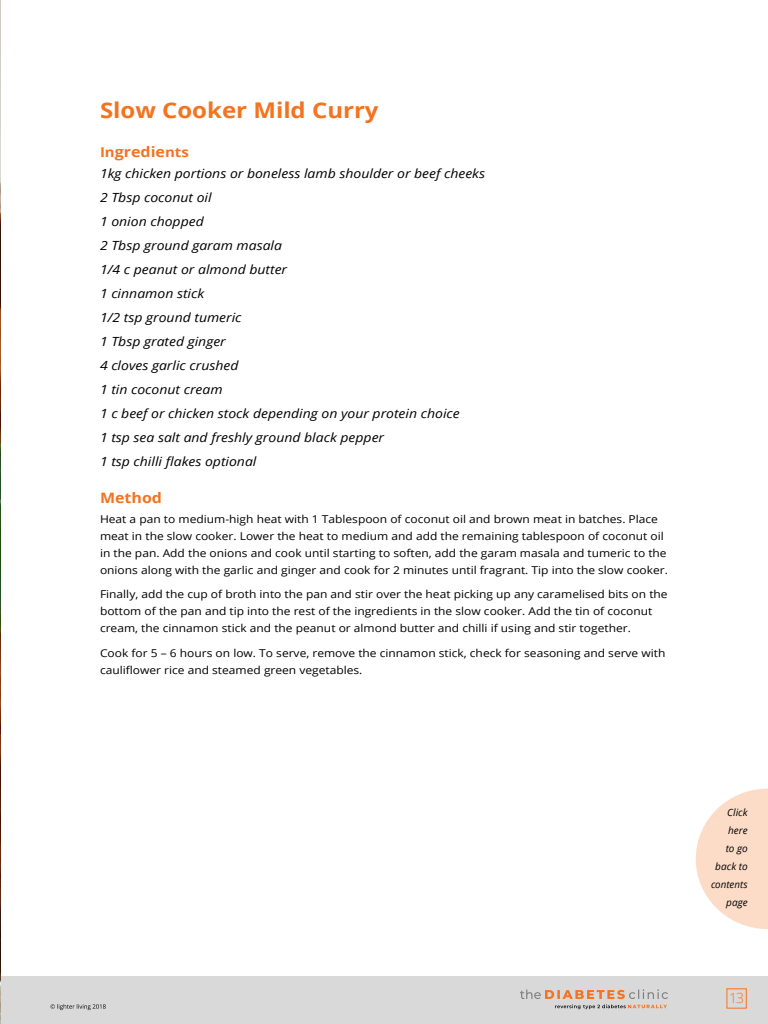
<style>
.page{position:relative;width:768px;height:1024px;background:#fff}
.page>*{position:absolute;margin:0;border:0;box-sizing:border-box;transform-origin:0 0}
.t1{font:700 21.6px "Open Sans";color:#f47321;scale:1.11 1}
.t2{font:700 14.4px "Open Sans";color:#f47321;scale:1.11 1}
.t3{font:300 14px "Open Sans";color:#f47321}
.t4{font:italic 12.6px/24px "Open Sans";color:#000;scale:1.11 1}
.t5{font:10.8px/17px "Open Sans";color:#000;scale:1.11 1}
.t6{font:italic 10px/18px "Open Sans";letter-spacing:.005em;color:#000;text-align:right}
.s1{font-size:13.5px}
</style>
<div class="page">
<div style="left:0;top:977px;width:768px;height:47px;background:#d9d9d9"></div>
<svg style="left:51px;top:1004px;width:55px;height:6px"></svg>
<svg style="left:520px;top:989px;width:148px;height:20px"></svg>
<svg style="left:696px;top:789px;width:72px;height:140px"></svg>
<img style="left:0;top:0;width:1px;height:1024px">
<h1 class="t1" style="left:100px;top:95px;width:252px">Slow Cooker Mild Curry</h1>
<h2 class="t2" style="left:100px;top:141px;width:82px"><span class="s1">In</span>gredie<span class="s1">nts</span></h2>
<p class="t4" style="left:100px;top:161px;width:348px">1kg chicken portions or boneless lamb shoulder or beef cheeks<br>2 Tbsp coconut oil<br>1 onion chopped<br>2 Tbsp ground garam masala<br>1/4 c peanut or almond butter<br>1 cinnamon stick<br>1/2 tsp ground tumeric<br>1 Tbsp grated ginger<br>4 cloves garlic crushed<br>1 tin coconut cream<br>1 c beef or chicken stock depending on your protein choice<br>1 tsp sea salt and freshly ground black pepper<br>1 tsp chilli flakes optional</p>
<h2 class="t2" style="left:100px;top:487px;width:57px">Method</h2>
<p class="t5" style="left:100px;top:510px;width:513px">Heat a pan to medium-high heat with 1 Tablespoon of coconut oil and brown meat in batches. Place meat in the slow cooker. Lower the heat to medium and add the remaining tablespoon of coconut oil in the pan. Add the onions and cook until starting to soften, add the garam masala and tumeric to the onions along with the garlic and ginger and cook for 2 minutes until fragrant. Tip into the slow cooker.</p>
<p class="t5" style="left:100px;top:586px;width:513px">Finally, add the cup of broth into the pan and stir over the heat picking up any caramelised bits on the bottom of the pan and tip into the rest of the ingredients in the slow cooker. Add the tin of coconut cream, the cinnamon stick and the peanut or almond butter and chilli if using and stir together.</p>
<p class="t5" style="left:100px;top:644px;width:511px">Cook for 5 – 6 hours on low. To serve, remove the cinnamon stick, check for seasoning and serve with cauliflower rice and steamed green vegetables.</p>
<p class="t6" style="left:711px;top:803px;width:38px">Click here<br>to go back to contents page</p>
<p class="t3" style="left:729px;top:988px;width:16px">13</p>
</div>
